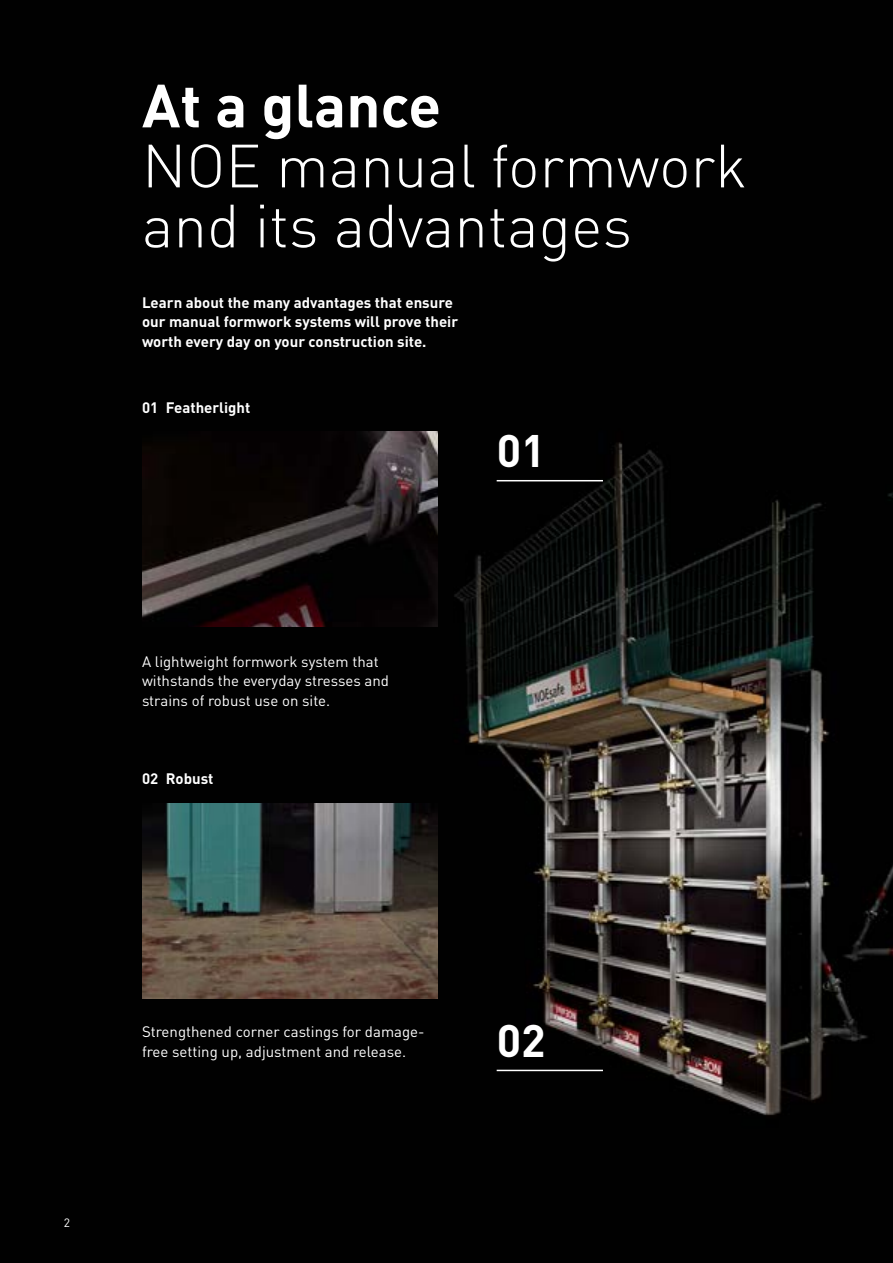
<style>
.page{position:relative;width:893px;height:1263px;background:#fff}
.page>*{position:absolute;margin:0;border:0;box-sizing:border-box;transform-origin:0 0}
.t1{font:300 60px/60px "DIN Pro";color:#fff}
.t2{font:700 60px "DIN Pro";color:#fff}
.t3{font:700 45px "DIN Pro";color:#fff}
.t4{font:15px/19.5px "DIN Pro";color:#fff}
.t5{font:700 15px/19.5px "DIN Pro";color:#fff}
.t6{font:12px "DIN Pro";color:#fff}
</style>
<div class="page">
<img style="left:0;top:0;width:893px;height:1263px">
<img style="left:142px;top:803px;width:296px;height:195px">
<img style="left:142px;top:432px;width:296px;height:195px">
<hr style="left:497px;top:480px;width:106px;height:1px;background:#fff">
<hr style="left:497px;top:1070px;width:106px;height:1px;background:#fff">
<h1 class="t2" style="left:142px;top:65px;width:301px">At a glance</h1>
<h1 class="t1" style="left:142px;top:133px;width:606px">NOE manual formwork and its advantages</h1>
<p class="t5" style="left:142px;top:292px;width:318px">Learn about the many advantages that ensure our manual formwork systems will prove their worth every day on your construction site.</p>
<p class="t5" style="left:142px;top:397px;width:110px">01 Featherlight</p>
<p class="t4" style="left:142px;top:651px;width:249px">A lightweight formwork system that withstands the everyday stresses and strains of robust use on site.</p>
<p class="t5" style="left:142px;top:768px;width:73px">02 Robust</p>
<h2 class="t3" style="left:497px;top:420px;width:50px">01</h2>
<p class="t6" style="left:64px;top:1215px;width:8px">2</p>
<p class="t4" style="left:142px;top:1021px;width:284px">Strengthened corner castings for damage&shy;free setting up, adjustment and release.</p>
<h2 class="t3" style="left:497px;top:1010px;width:50px">02</h2>
</div>
